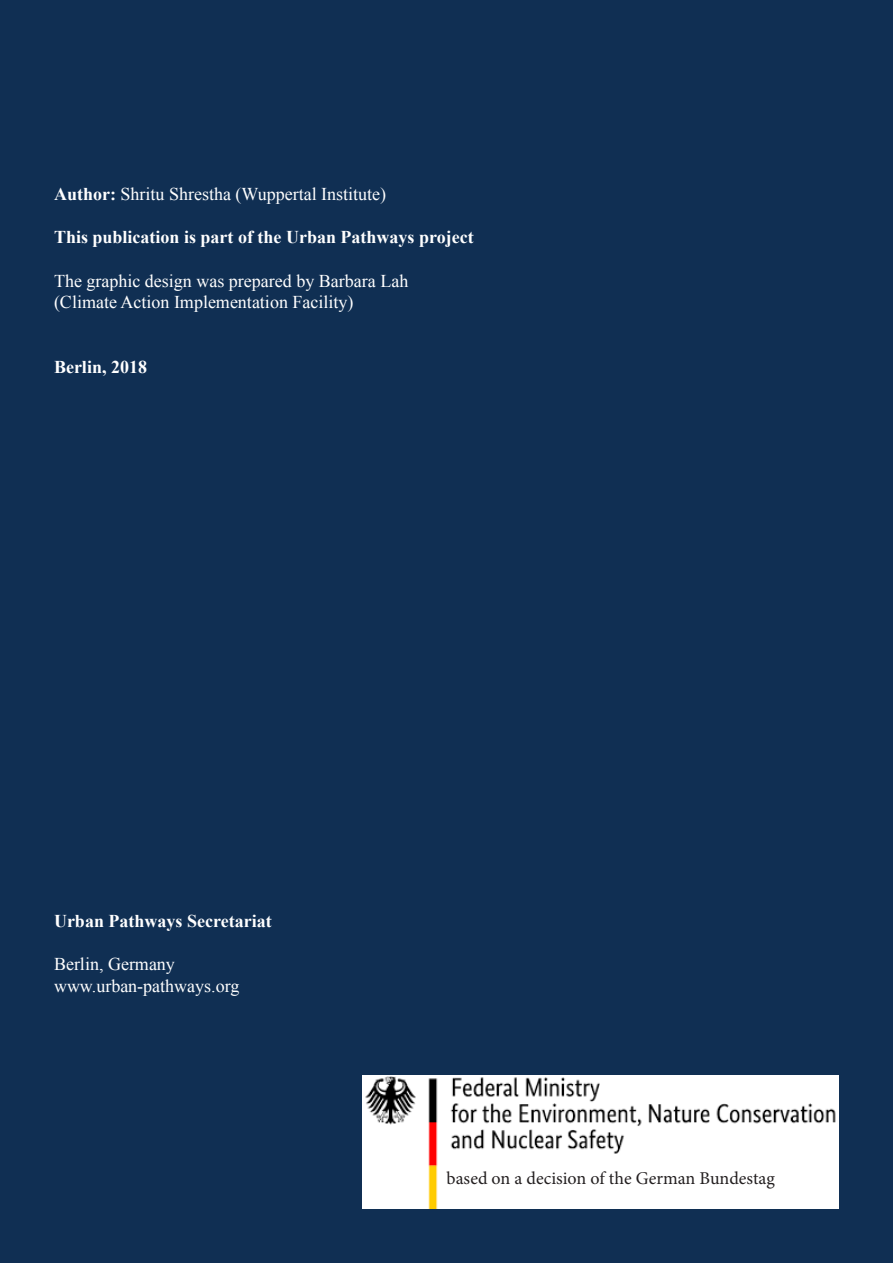
<style>
.page{position:relative;width:893px;height:1263px;background:#102f53}
.page>*{position:absolute;margin:0;border:0;box-sizing:border-box;transform-origin:0 0}
.t1{font:18px/21.6px "Times New Roman";color:#fff}
.t2{font:700 18px "Times New Roman";color:#fff}
.t3{font:18px "Minion Pro";color:#231f20}
.s1{font-weight:700}
</style>
<div class="page">
<img style="left:362px;top:1075px;width:477px;height:134px">
<p class="t1" style="left:54px;top:183px;width:334px"><span class="s1">Author:</span> Shritu Shrestha (Wuppertal Institute)</p>
<p class="t2" style="left:54px;top:225px;width:421px">This publication is part of the Urban Pathways project</p>
<p class="t1" style="left:54px;top:269px;width:356px">The graphic design was prepared by Barbara Lah (Climate Action Implementation Facility)</p>
<p class="t2" style="left:54px;top:354px;width:95px">Berlin, 2018</p>
<p class="t2" style="left:54px;top:909px;width:219px">Urban Pathways Secretariat</p>
<p class="t1" style="left:54px;top:953px;width:187px">Berlin, Germany www.urban-pathways.org</p>
<p class="t3" style="left:446px;top:1166px;width:330px">based on a decision of the German Bundestag</p>
</div>
